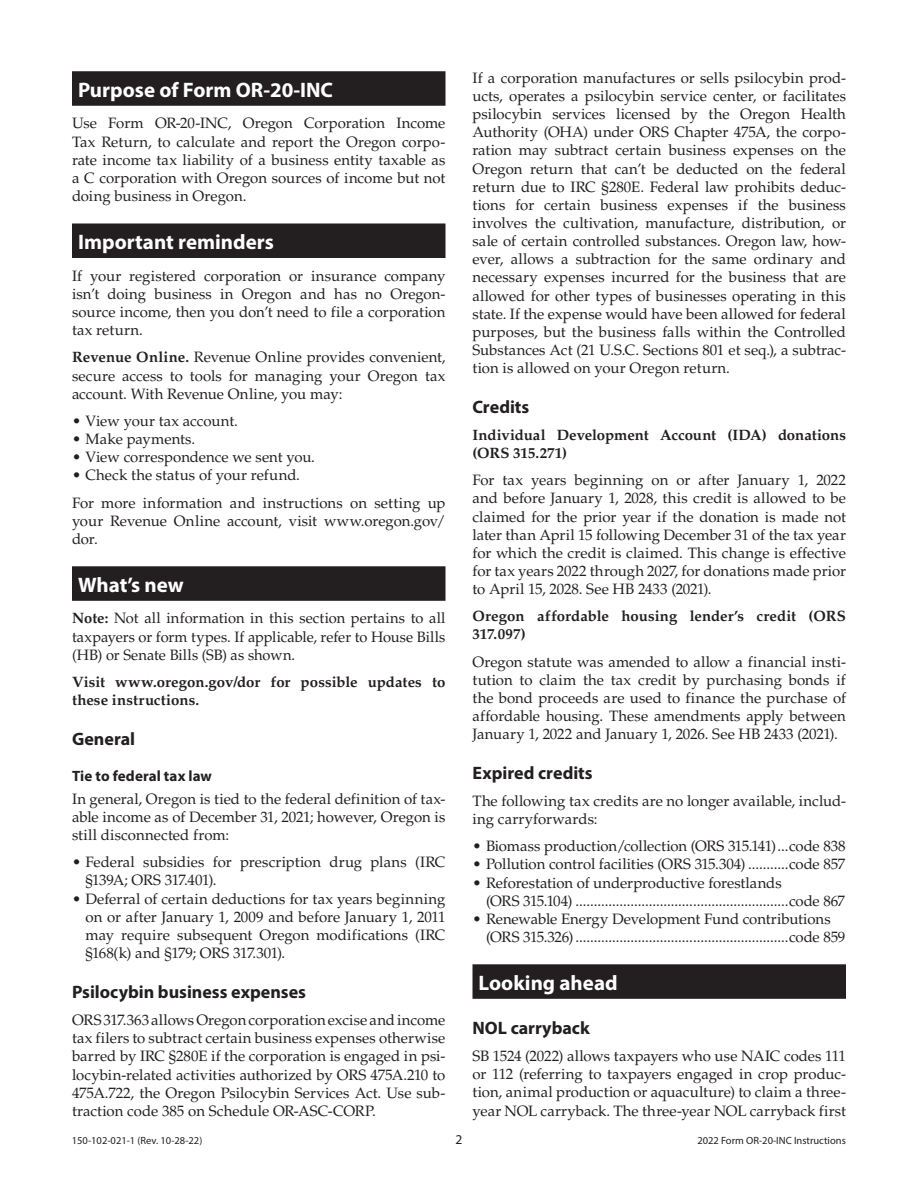
<style>
.page{position:relative;width:918px;height:1188px;background:#fff}
.page>*{position:absolute;margin:0;border:0;box-sizing:border-box;transform-origin:0 0}
.Head_14pt_Reverse{font:700 21px "Myriad Pro";color:#fff}
.Head_12pt{font:700 18px "Myriad Pro";color:#231f20}
.Body_Text_EL6{font:15px/18.1px "Palatino LT Std";letter-spacing:-.005em;color:#231f20;text-align:justify}
.Body_Text_EL6-2{font:700 15px/18.1px "Palatino LT Std";color:#231f20}
.Head_10pt{font:700 15px "Myriad Pro";letter-spacing:.005em;color:#231f20}
.t1{font:13.5px "Myriad Pro";color:#231f20}
.t2{font:10.5px "Myriad Pro";color:#231f20}
.s1{font-weight:700}
</style>
<div class="page">
<div style="left:72px;top:71px;width:374px;height:35px;background:#231f20"></div>
<div style="left:72px;top:223px;width:374px;height:35px;background:#231f20"></div>
<div style="left:72px;top:566px;width:374px;height:35px;background:#231f20"></div>
<div style="left:472px;top:964px;width:374px;height:35px;background:#231f20"></div>
<p class="Head_14pt_Reverse" style="left:78px;top:76px;width:257px">Purpose of Form OR-20-INC</p>
<p class="Body_Text_EL6" style="left:72px;top:115px;width:375px">Use Form OR-20-INC, Oregon Corporation Income Tax Return, to calculate and report the Oregon corpo&shy;rate income tax liability of a business entity taxable as a C corporation with Oregon sources of income but not doing business in Oregon.</p>
<p class="Head_14pt_Reverse" style="left:78px;top:228px;width:197px">Important reminders</p>
<p class="Body_Text_EL6" style="left:72px;top:267px;width:375px">If your registered corporation or insurance company isn’t doing business in Oregon and has no Oregon&shy;source income, then you don’t need to file a corporation tax return.</p>
<p class="Body_Text_EL6" style="left:72px;top:348px;width:375px"><span class="s1">Revenue Online.</span> Revenue Online provides convenient, secure access to tools for managing your Oregon tax account. With Revenue Online, you may:</p>
<p class="Body_Text_EL6" style="left:72px;top:412px;width:167px">• View your tax account.</p>
<p class="Body_Text_EL6" style="left:72px;top:430px;width:125px">• Make payments.</p>
<p class="Body_Text_EL6" style="left:72px;top:448px;width:245px">• View correspondence we sent you.</p>
<p class="Body_Text_EL6" style="left:72px;top:467px;width:230px">• Check the status of your refund.</p>
<p class="Body_Text_EL6" style="left:72px;top:494px;width:375px">For more information and instructions on setting up your Revenue Online account, visit www.oregon.gov/ dor.</p>
<p class="Head_14pt_Reverse" style="left:78px;top:571px;width:107px">What’s new</p>
<p class="Body_Text_EL6" style="left:72px;top:610px;width:375px"><span class="s1">Note:</span> Not all information in this section pertains to all taxpayers or form types. If applicable, refer to House Bills (HB) or Senate Bills (SB) as shown.</p>
<p class="Body_Text_EL6-2" style="left:72px;top:673px;width:375px">Visit www.oregon.gov/dor for possible updates to these instructions.</p>
<p class="Head_12pt" style="left:72px;top:727px;width:65px">General</p>
<p class="Head_10pt" style="left:72px;top:766px;width:141px">Tie to federal tax law</p>
<p class="Body_Text_EL6" style="left:72px;top:790px;width:375px">In general, Oregon is tied to the federal definition of tax&shy;able income as of December 31, 2021; however, Oregon is still disconnected from:</p>
<p class="Body_Text_EL6" style="left:86px;top:853px;width:362px;text-indent:-14px">• Federal subsidies for prescription drug plans (IRC §139A; ORS 317.401).</p>
<p class="Body_Text_EL6" style="left:86px;top:890px;width:362px;text-indent:-14px">• Deferral of certain deductions for tax years beginning on or after January 1, 2009 and before January 1, 2011 may require subsequent Oregon modifications (IRC §168(k) and §179; ORS 317.301).</p>
<p class="Head_12pt" style="left:72px;top:980px;width:236px">Psilocybin business expenses</p>
<p class="Body_Text_EL6" style="left:72px;top:1011px;width:375px">ORS 317.363 allows Oregon corporation excise and income tax filers to subtract certain business expenses otherwise barred by IRC §280E if the corporation is engaged in psi&shy;locybin-related activities authorized by ORS 475A.210 to 475A.722, the Oregon Psilocybin Services Act. Use sub&shy;traction code 385 on Schedule OR-ASC-CORP.</p>
<p class="Body_Text_EL6" style="left:472px;top:69px;width:375px">If a corporation manufactures or sells psilocybin prod&shy;ucts, operates a psilocybin service center, or facilitates psilocybin services licensed by the Oregon Health Authority (OHA) under ORS Chapter 475A, the corpo&shy;ration may subtract certain business expenses on the Oregon return that can’t be deducted on the federal return due to IRC §280E. Federal law prohibits deduc&shy;tions for certain business expenses if the business involves the cultivation, manufacture, distribution, or sale of certain controlled substances. Oregon law, how&shy;ever, allows a subtraction for the same ordinary and necessary expenses incurred for the business that are allowed for other types of businesses operating in this state. If the expense would have been allowed for federal purposes, but the business falls within the Controlled Substances Act (21 U.S.C. Sections 801 et seq.), a subtrac&shy;tion is allowed on your Oregon return.</p>
<p class="Head_12pt" style="left:472px;top:395px;width:58px">Credits</p>
<p class="Body_Text_EL6-2" style="left:472px;top:426px;width:375px">Individual Development Account (IDA) donations (ORS 315.271)</p>
<p class="Body_Text_EL6" style="left:472px;top:471px;width:375px">For tax years beginning on or after January 1, 2022 and before January 1, 2028, this credit is allowed to be claimed for the prior year if the donation is made not later than April 15 following December 31 of the tax year for which the credit is claimed. This change is effective for tax years 2022 through 2027, for donations made prior to April 15, 2028. See HB 2433 (2021).</p>
<p class="Body_Text_EL6-2" style="left:472px;top:607px;width:375px">Oregon affordable housing lender’s credit (ORS<br>317.097)</p>
<p class="Body_Text_EL6" style="left:472px;top:653px;width:375px">Oregon statute was amended to allow a financial insti&shy;tution to claim the tax credit by purchasing bonds if the bond proceeds are used to finance the purchase of affordable housing. These amendments apply between January 1, 2022 and January 1, 2026. See HB 2433 (2021).</p>
<p class="Head_12pt" style="left:472px;top:761px;width:122px">Expired credits</p>
<p class="Body_Text_EL6" style="left:472px;top:792px;width:375px">The following tax credits are no longer available, includ&shy;ing carryforwards:</p>
<p class="Body_Text_EL6" style="left:472px;top:837px;width:375px">• Biomass production/collection (ORS 315.141)...code 838</p>
<p class="Body_Text_EL6" style="left:472px;top:856px;width:374px">• Pollution control facilities (ORS 315.304) ...........code 857</p>
<p class="Body_Text_EL6" style="left:486px;top:874px;width:361px;text-indent:-14px">• Reforestation of underproductive forestlands<br>(ORS 315.104) ..........................................................code 867</p>
<p class="Body_Text_EL6" style="left:486px;top:910px;width:361px;text-indent:-14px">• Renewable Energy Development Fund contributions (ORS 315.326)..........................................................code 859</p>
<p class="Head_14pt_Reverse" style="left:478px;top:969px;width:141px">Looking ahead</p>
<p class="Head_12pt" style="left:472px;top:1016px;width:119px">NOL carryback</p>
<p class="Body_Text_EL6" style="left:472px;top:1047px;width:375px">SB 1524 (2022) allows taxpayers who use NAIC codes 111 or 112 (referring to taxpayers engaged in crop produc&shy;tion, animal production or aquaculture) to claim a three&shy;year NOL carryback. The three-year NOL carryback first</p>
<p class="t2" style="left:72px;top:1134px;width:132px">150-102-021-1 (Rev. 10-28-22)</p>
<p class="t1" style="left:455px;top:1131px;width:8px">2</p>
<p class="t2" style="left:697px;top:1134px;width:150px">2022 Form OR-20-INC Instructions</p>
</div>
